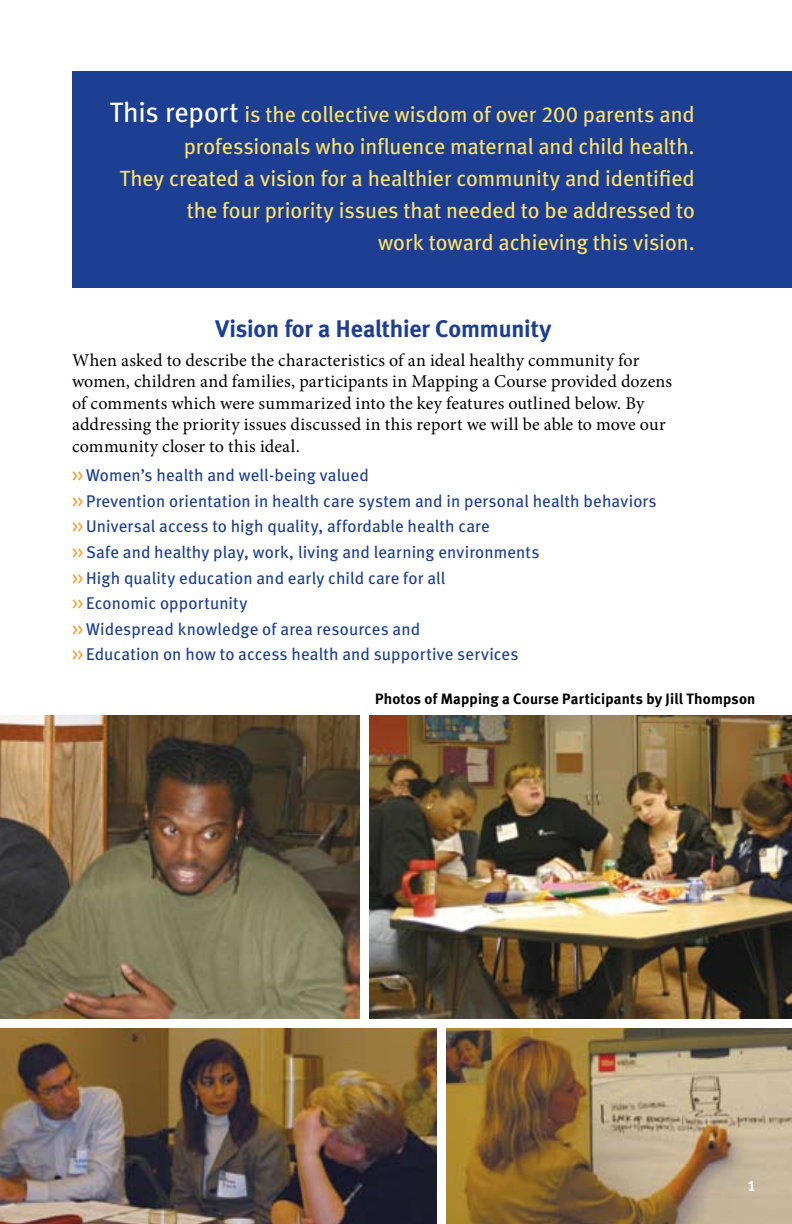
<style>
.page{position:relative;width:792px;height:1224px;background:#fff}
.page>*{position:absolute;margin:0;border:0;box-sizing:border-box;transform-origin:0 0}
.t1{font:24px "Meta Bold LF";letter-spacing:-.005em;color:#1c3f94}
.t2{font:22px/32px "Meta Book LF";color:#ffe363;text-align:right}
.t3{font:18px/21.6px "Minion Pro";letter-spacing:.01em;color:#000}
.t4{font:17px/25.6px "Meta Book LF";letter-spacing:.01em;color:#1c3f94}
.t5{font:15px "Meta Bold LF";letter-spacing:.01em;color:#000}
.t6{font:15px "Meta Bold LF";color:#fff}
.s1{font-size:28px;color:#fff}
.s2{color:#f99d31}
</style>
<div class="page">
<div style="left:72px;top:71px;width:720px;height:217px;background:#1c3f94"></div>
<img style="left:0;top:715px;width:360px;height:304px">
<img style="left:370px;top:715px;width:422px;height:304px">
<img style="left:0;top:1028px;width:437px;height:196px">
<img style="left:447px;top:1028px;width:345px;height:196px">
<p class="t2" style="left:110px;top:98px;width:587px"><span class="s1">This report</span> is the collective wisdom of over 200 parents and professionals who influence maternal and child health.<br>They created a vision for a healthier community and identified the four priority issues that needed to be addressed to<br>work toward achieving this vision.</p>
<h1 class="t1" style="left:215px;top:313px;width:338px">Vision for a Healthier Community</h1>
<p class="t3" style="left:72px;top:349px;width:602px">When asked to describe the characteristics of an ideal healthy community for women, children and families, participants in Mapping a Course provided dozens of comments which were summarized into the key features outlined below. By addressing the priority issues discussed in this report we will be able to move our community closer to this ideal.</p>
<p class="t4" style="left:72px;top:462px;width:586px"><span class="s2">&gt;&gt;</span> Women’s health and well-being valued<br><span class="s2">&gt;&gt;</span> Prevention orientation in health care system and in personal health behaviors <span class="s2">&gt;&gt;</span> Universal access to high quality, affordable health care<br><span class="s2">&gt;&gt;</span> Safe and healthy play, work, living and learning environments<br><span class="s2">&gt;&gt;</span> High quality education and early child care for all<br><span class="s2">&gt;&gt;</span> Economic opportunity<br><span class="s2">&gt;&gt;</span> Widespread knowledge of area resources and<br><span class="s2">&gt;&gt;</span> Education on how to access health and supportive services</p>
<p class="t5" style="left:375px;top:690px;width:382px">Photos of Mapping a Course Participants by Jill Thompson</p>
<p class="t6" style="left:748px;top:1176px;width:10px">1</p>
</div>
